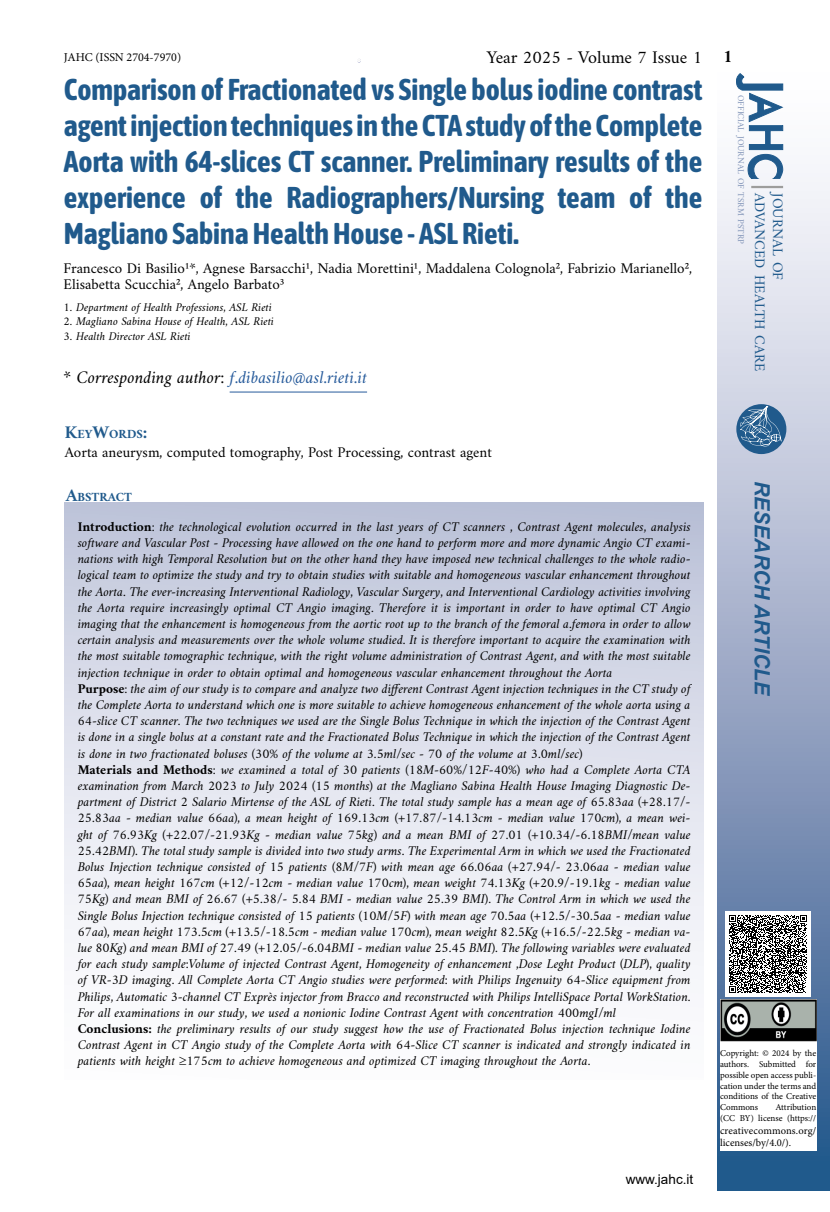
<style>
.page{position:relative;width:830px;height:1212px;background:#fff}
.page>*{position:absolute;margin:0;border:0;box-sizing:border-box;transform-origin:0 0}
.t1{font:700 30px/36px "Asap Condensed";color:#205a8c;text-align:justify}
.t2{font:italic 700 21px "Arial";letter-spacing:-.01em;color:#205a8c}
.t3{font:italic 18px "Amiri";color:#275b9b}
.t4{font:18px "Amiri";color:#000}
.t5{font:15px/16.5px "Amiri";color:#000}
.t6{font:14.7px/18px "Amiri";color:#205a8c}
.t7{font:italic 13.5px/16.2px "Amiri";color:#000}
.t8{font:13.5px "Arial";color:#000}
.t9{font:700 12.6px "Amiri";color:#205a8c}
.t10{font:italic 12px "Amiri";color:#000}
.t11{font:12px "Minion Pro";color:#000}
.t12{font:10.5px/12.6px "Minion Pro";color:#000}
.t13{font:9px/10.8px "Minion Pro";letter-spacing:-.005em;color:#000;text-align:justify}
.t14{font:8.85px "Amiri";color:#8093b7}
.s1{font-weight:700}
.s2{color:#000}
.s3{font-size:18px}
.s4{font-weight:700;font-style:normal}
</style>
<div class="page">
<svg style="left:717px;top:83px;width:112px;height:1107px;background:#acb8d0"></svg>
<div style="left:736px;top:404px;width:50px;height:50px;background:#205a8c;border-radius:50%"></div>
<svg style="left:739px;top:406px;width:42px;height:40px"></svg>
<svg style="left:734px;top:73px;width:49px;height:106px"></svg>
<hr style="left:750px;top:186px;width:32px;height:2px;background:#9d9d9c">
<div style="left:719px;top:1041px;width:96px;height:109px;background:#fff"></div>
<img style="left:719px;top:999px;width:96px;height:42px">
<div style="left:725px;top:911px;width:85px;height:85px;background:#fff"></div>
<svg style="left:729px;top:915px;width:77px;height:77px"></svg>
<div style="left:65px;top:503px;width:638px;height:576px;background:linear-gradient(to bottom,#c0c6db,#fff)"></div>
<hr style="left:229px;top:392px;width:138px;height:1px;background:#275b9b">
<p class="t11" style="left:64px;top:49px;width:119px">JAHC (ISSN 2704-7970)</p>
<h3 class="t4" style="left:486px;top:46px;width:247px">Year 2025 - Volume 7 Issue 1 <span class="s1">1</span></h3>
<p class="t1" style="left:64px;top:70px;width:639px">Comparison of Fractionated vs Single bolus iodine contrast agent injection techniques in the CTA study of the Complete Aorta with 64-slices CT scanner. Preliminary results of the experience of the Radiographers/Nursing team of the Magliano Sabina Health House - ASL Rieti.</p>
<p class="t5" style="left:63px;top:259px;width:629px">Francesco Di Basilio1*, Agnese Barsacchi1, Nadia Morettini1, Maddalena Colognola2, Fabrizio Marianello2,<br>Elisabetta Scucchia2, Angelo Barbato3</p>
<p class="t10" style="left:63px;top:300px;width:210px">1. Department of Health Professions, ASL Rieti</p>
<p class="t10" style="left:63px;top:314px;width:212px">2. Magliano Sabina House of Health, ASL Rieti</p>
<p class="t10" style="left:63px;top:328px;width:129px">3. Health Director ASL Rieti</p>
<h3 class="t3" style="left:63px;top:366px;width:305px"><span class="s2">* Corresponding author:</span> f.dibasilio@asl.rieti.it</h3>
<p class="t14" style="left:745px;top:95px;width:151px;rotate:90deg">official journal of tsrm pstrp</p>
<p class="t6" style="left:786px;top:193px;width:179px;rotate:90deg">journal of<br>advanced health care</p>
<p class="t9" style="left:65px;top:426px;width:84px"><span class="s3">K</span>EY<span class="s3">W</span>ORDS<span class="s3">:</span></p>
<p class="t5" style="left:65px;top:443px;width:428px">Aorta aneurysm, computed tomography, Post Processing, contrast agent</p>
<p class="t9" style="left:66px;top:490px;width:68px"><span class="s3">A</span>BSTRACT</p>
<p class="t7" style="left:78px;top:518px;width:614px"><span class="s4">Introduction</span>: the technological evolution occurred in the last years of CT scanners , Contrast Agent molecules, analysis software and Vascular Post - Processing have allowed on the one hand to perform more and more dynamic Angio CT exami&shy;nations with high Temporal Resolution but on the other hand they have imposed new technical challenges to the whole radio&shy;logical team to optimize the study and try to obtain studies with suitable and homogeneous vascular enhancement throughout the Aorta. The ever-increasing Interventional Radiology, Vascular Surgery, and Interventional Cardiology activities involving the Aorta require increasingly optimal CT Angio imaging. Therefore it is important in order to have optimal CT Angio imaging that the enhancement is homogeneous from the aortic root up to the branch of the femoral a.femora in order to allow certain analysis and measurements over the whole volume studied. It is therefore important to acquire the examination with the most suitable tomographic technique, with the right volume administration of Contrast Agent, and with the most suitable injection technique in order to obtain optimal and homogeneous vascular enhancement throughout the Aorta<br><span class="s4">Purpose</span>: the aim of our study is to compare and analyze two different Contrast Agent injection techniques in the CT study of the Complete Aorta to understand which one is more suitable to achieve homogeneous enhancement of the whole aorta using a 64-slice CT scanner. The two techniques we used are the Single Bolus Technique in which the injection of the Contrast Agent is done in a single bolus at a constant rate and the Fractionated Bolus Technique in which the injection of the Contrast Agent is done in two fractionated boluses (30% of the volume at 3.5ml/sec - 70 of the volume at 3.0ml/sec)<br><span class="s4">Materials and Methods</span>: we examined a total of 30 patients (18M-60%/12F-40%) who had a Complete Aorta CTA examination from March 2023 to July 2024 (15 months) at the Magliano Sabina Health House Imaging Diagnostic De&shy;partment of District 2 Salario Mirtense of the ASL of Rieti. The total study sample has a mean age of 65.83aa (+28.17/- 25.83aa - median value 66aa), a mean height of 169.13cm (+17.87/-14.13cm - median value 170cm), a mean wei&shy;ght of 76.93Kg (+22.07/-21.93Kg - median value 75kg) and a mean BMI of 27.01 (+10.34/-6.18BMI/mean value 25.42BMI). The total study sample is divided into two study arms. The Experimental Arm in which we used the Fractionated Bolus Injection technique consisted of 15 patients (8M/7F) with mean age 66.06aa (+27.94/- 23.06aa - median value 65aa), mean height 167cm (+12/-12cm - median value 170cm), mean weight 74.13Kg (+20.9/-19.1kg - median value 75Kg) and mean BMI of 26.67 (+5.38/- 5.84 BMI - median value 25.39 BMI). The Control Arm in which we used the Single Bolus Injection technique consisted of 15 patients (10M/5F) with mean age 70.5aa (+12.5/-30.5aa - median value 67aa), mean height 173.5cm (+13.5/-18.5cm - median value 170cm), mean weight 82.5Kg (+16.5/-22.5kg - median va&shy;lue 80Kg) and mean BMI of 27.49 (+12.05/-6.04BMI - median value 25.45 BMI). The following variables were evaluated for each study sample:Volume of injected Contrast Agent, Homogeneity of enhancement ,Dose Leght Product (DLP), quality of VR-3D imaging. All Complete Aorta CT Angio studies were performed: with Philips Ingenuity 64-Slice equipment from Philips, Automatic 3-channel CT Exprès injector from Bracco and reconstructed with Philips IntelliSpace Portal WorkStation.<br>For all examinations in our study, we used a nonionic Iodine Contrast Agent with concentration 400mgI/ml <span class="s4">Conclusions:</span> the preliminary results of our study suggest how the use of Fractionated Bolus injection technique Iodine Contrast Agent in CT Angio study of the Complete Aorta with 64-Slice CT scanner is indicated and strongly indicated in patients with height ≥175cm to achieve homogeneous and optimized CT imaging throughout the Aorta.</p>
<p class="t8" style="left:625px;top:1170px;width:69px">www.jahc.it</p>
<h2 class="t2" style="left:775px;top:481px;width:216px;rotate:90deg">RESEARCH ARTICLE</h2>
<p class="t13" style="left:719px;top:1048px;width:98px">Copyright: © 2024 by the authors. Submitted for possible open access publi&shy;cation under the terms and conditions of the Creative Commons</p>
<p class="t13" style="left:719px;top:1102px;width:98px;text-align:right">Attribution<br>(CC BY) license (https://</p>
<p class="t12" style="left:719px;top:1124px;width:98px">creativecommons.org/ licenses/by/4.0/).</p>
</div>
